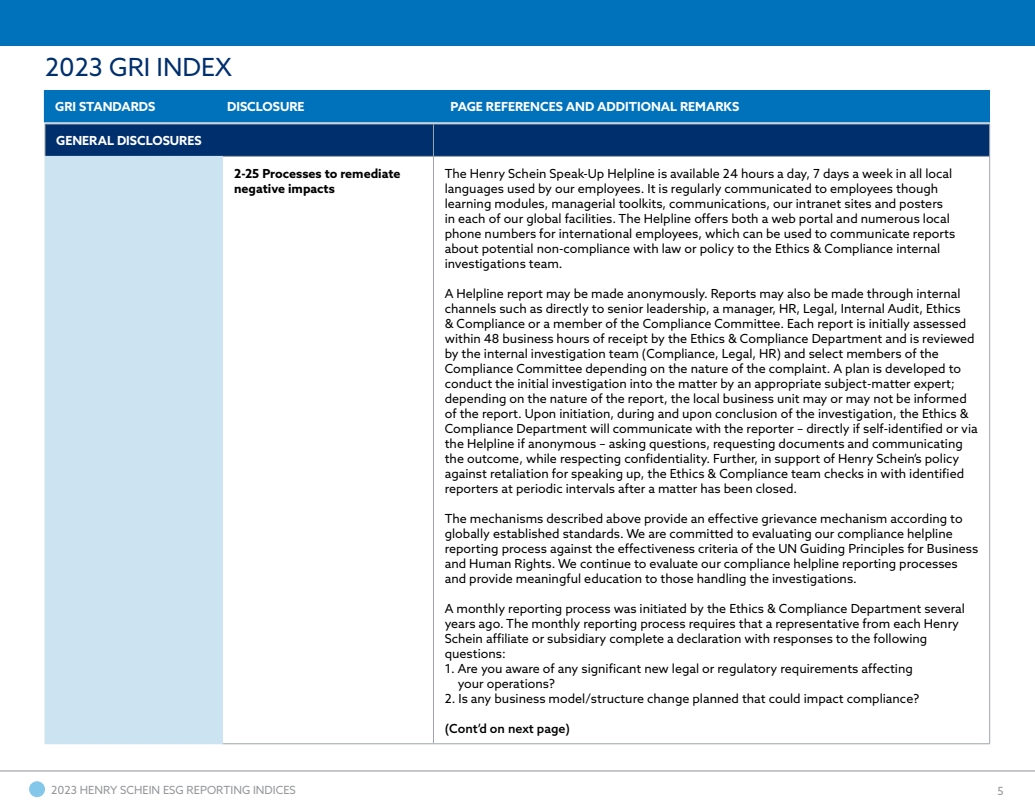
<style>
.page{position:relative;width:1035px;height:810px;background:#fff}
.page>*{position:absolute;margin:0;border:0;box-sizing:border-box;transform-origin:0 0}
.t1{font:25px "Azo Sans";color:#002f6e}
.t2{font:12.5px/15px "Azo Sans";color:#000}
.t3{font:700 12.5px "Azo Sans";color:#fff}
.t4{font:700 12.5px/15px "Azo Sans";color:#000}
.t5{font:500 12.5px "Azo Sans";color:#000}
.t6{font:11.25px "Azo Sans";color:#939598}
</style>
<div class="page">
<div style="left:0;top:0;width:1035px;height:46px;background:#0072bc"></div>
<svg style="left:44px;top:90px;width:946px;height:66px;background:#055598"></svg>
<div style="left:45px;top:156px;width:178px;height:588px;background:#cce3f1"></div>
<hr style="left:45px;top:124px;width:178px;height:1px;background:#9da5ab">
<hr style="left:45px;top:124px;width:1px;height:32px;background:#9da5ab">
<hr style="left:223px;top:124px;width:210px;height:1px;background:#9da5ab">
<hr style="left:433px;top:124px;width:557px;height:1px;background:#9da5ab">
<hr style="left:433px;top:124px;width:1px;height:32px;background:#9da5ab">
<hr style="left:989px;top:124px;width:1px;height:32px;background:#9da5ab">
<hr style="left:433px;top:157px;width:1px;height:586px;background:#9da5ab">
<hr style="left:989px;top:157px;width:1px;height:586px;background:#9da5ab">
<hr style="left:223px;top:743px;width:210px;height:1px;background:#9da5ab">
<hr style="left:433px;top:743px;width:557px;height:1px;background:#9da5ab">
<hr style="left:223px;top:156px;width:210px;height:1px;background:#9da5ab">
<hr style="left:433px;top:156px;width:557px;height:1px;background:#9da5ab">
<hr style="left:0;top:770px;width:1035px;height:2px;background:#a3a7b0">
<div style="left:29px;top:781px;width:16px;height:16px;background:#83c7eb;border-radius:50%"></div>
<h1 class="t1" style="left:45px;top:51px;width:188px">2023 GRI INDEX</h1>
<p class="t3" style="left:55px;top:98px;width:102px">GRI STANDARDS</p>
<p class="t3" style="left:227px;top:98px;width:79px">DISCLOSURE</p>
<p class="t3" style="left:450px;top:98px;width:290px">PAGE REFERENCES AND ADDITIONAL REMARKS</p>
<p class="t3" style="left:56px;top:132px;width:147px">GENERAL DISCLOSURES</p>
<p class="t4" style="left:234px;top:165px;width:168px">2-25 Processes to remediate negative impacts</p>
<p class="t2" style="left:445px;top:165px;width:512px">The Henry Schein Speak-Up Helpline is available 24 hours a day, 7 days a week in all local languages used by our employees. It is regularly communicated to employees though learning modules, managerial toolkits, communications, our intranet sites and posters in each of our global facilities. The Helpline offers both a web portal and numerous local phone numbers for international employees, which can be used to communicate reports about potential non-compliance with law or policy to the Ethics &amp; Compliance internal investigations team.</p>
<p class="t2" style="left:445px;top:285px;width:535px">A Helpline report may be made anonymously. Reports may also be made through internal channels such as directly to senior leadership, a manager, HR, Legal, Internal Audit, Ethics<br>&amp; Compliance or a member of the Compliance Committee. Each report is initially assessed within 48 business hours of receipt by the Ethics &amp; Compliance Department and is reviewed by the internal investigation team (Compliance, Legal, HR) and select members of the Compliance Committee depending on the nature of the complaint. A plan is developed to conduct the initial investigation into the matter by an appropriate subject-matter expert; depending on the nature of the report, the local business unit may or may not be informed of the report. Upon initiation, during and upon conclusion of the investigation, the Ethics &amp; Compliance Department will communicate with the reporter – directly if self-identified or via the Helpline if anonymous – asking questions, requesting documents and communicating the outcome, while respecting confidentiality. Further, in support of Henry Schein’s policy against retaliation for speaking up, the Ethics &amp; Compliance team checks in with identified reporters at periodic intervals after a matter has been closed.</p>
<p class="t2" style="left:445px;top:510px;width:535px">The mechanisms described above provide an effective grievance mechanism according to globally established standards. We are committed to evaluating our compliance helpline reporting process against the effectiveness criteria of the UN Guiding Principles for Business and Human Rights. We continue to evaluate our compliance helpline reporting processes and provide meaningful education to those handling the investigations.</p>
<p class="t2" style="left:445px;top:600px;width:522px">A monthly reporting process was initiated by the Ethics &amp; Compliance Department several years ago. The monthly reporting process requires that a representative from each Henry Schein affiliate or subsidiary complete a declaration with responses to the following questions:</p>
<p class="t2" style="left:458px;top:660px;width:457px;text-indent:-13px">1. Are you aware of any significant new legal or regulatory requirements affecting your operations?</p>
<p class="t2" style="left:445px;top:690px;width:476px">2. Is any business model/structure change planned that could impact compliance?</p>
<p class="t5" style="left:445px;top:720px;width:127px">(Cont’d on next page)</p>
<p class="t6" style="left:51px;top:782px;width:246px">2023 HENRY SCHEIN ESG REPORTING INDICES</p>
<p class="t6" style="left:998px;top:783px;width:8px">5</p>
</div>
